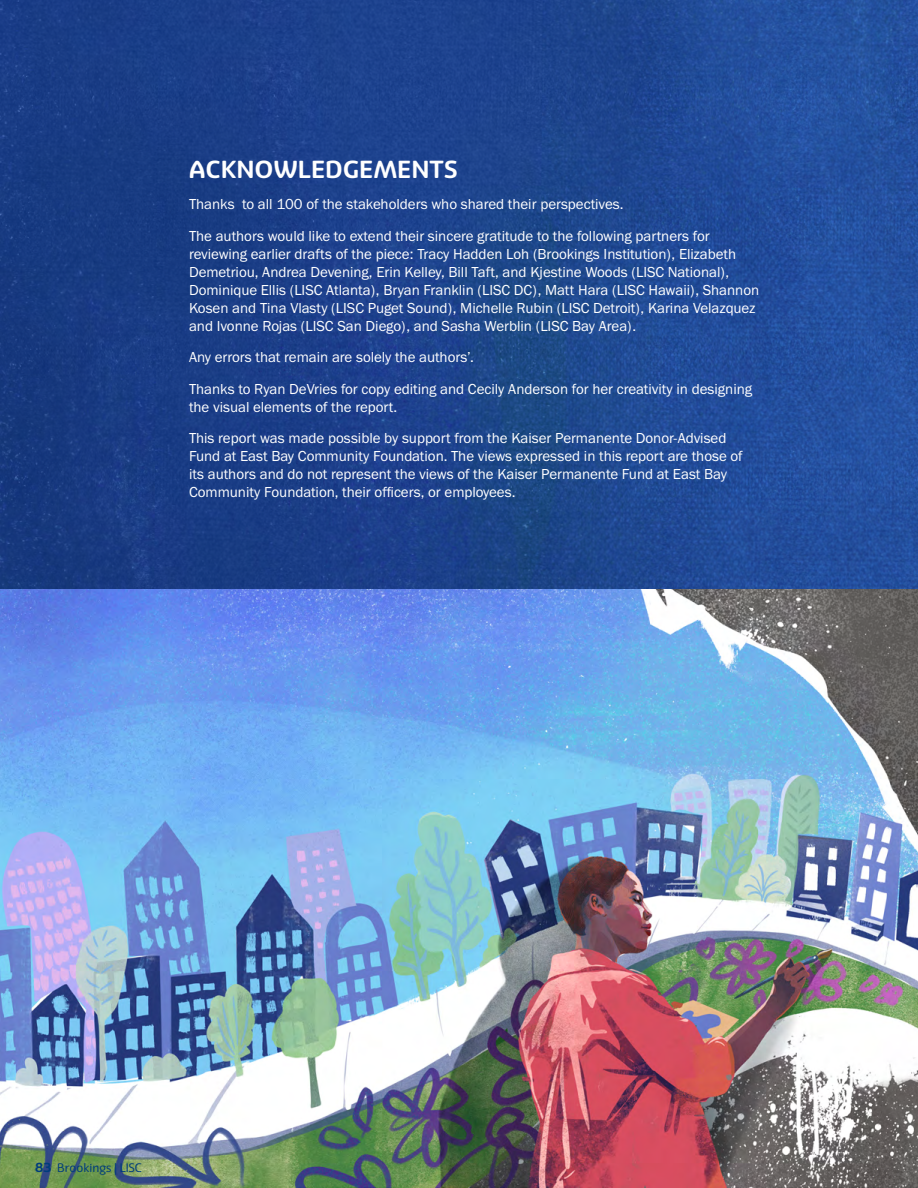
<style>
.page{position:relative;width:918px;height:1188px;background:#fff}
.page>*{position:absolute;margin:0;border:0;box-sizing:border-box;transform-origin:0 0}
.t1{font:700 24px "Eigerdals";letter-spacing:.02em;color:#fff}
.t2{font:15px/18px "Franklin Gothic URW Boo";color:#fff}
.t3{font:12px "Eigerdals";color:#003c7c}
.s1{font-weight:700;font-size:12.75px}
</style>
<div class="page">
<img style="left:0;top:0;width:918px;height:1188px">
<h1 class="t1" style="left:189px;top:155px;width:270px">ACKNOWLEDGEMENTS</h1>
<p class="t2" style="left:189px;top:188px;width:522px;line-height:31.5px">Thanks to all 100 of the stakeholders who shared their perspectives.<br>The authors would like to extend their sincere gratitude to the following partners for</p>
<p class="t2" style="left:189px;top:244px;width:572px">reviewing earlier drafts of the piece: Tracy Hadden Loh (Brookings Institution), Elizabeth Demetriou, Andrea Devening, Erin Kelley, Bill Taft, and Kjestine Woods (LISC National), Dominique Ellis (LISC Atlanta), Bryan Franklin (LISC DC), Matt Hara (LISC Hawaii), Shannon Kosen and Tina Vlasty (LISC Puget Sound), Michelle Rubin (LISC Detroit), Karina Velazquez and Ivonne Rojas (LISC San Diego), and Sasha Werblin (LISC Bay Area).</p>
<p class="t2" style="left:189px;top:341px;width:565px;line-height:31.5px">Any errors that remain are solely the authors’.<br>Thanks to Ryan DeVries for copy editing and Cecily Anderson for her creativity in designing</p>
<p class="t2" style="left:189px;top:391px;width:539px;line-height:31.5px">the visual elements of the report.<br>This report was made possible by support from the Kaiser Permanente Donor-Advised</p>
<p class="t2" style="left:189px;top:447px;width:555px">Fund at East Bay Community Foundation. The views expressed in this report are those of its authors and do not represent the views of the Kaiser Permanente Fund at East Bay<br>Community Foundation, their officers, or employees.</p>
<p class="t3" style="left:35px;top:1160px;width:108px"><span class="s1">83</span> Brookings | LISC</p>
</div>
